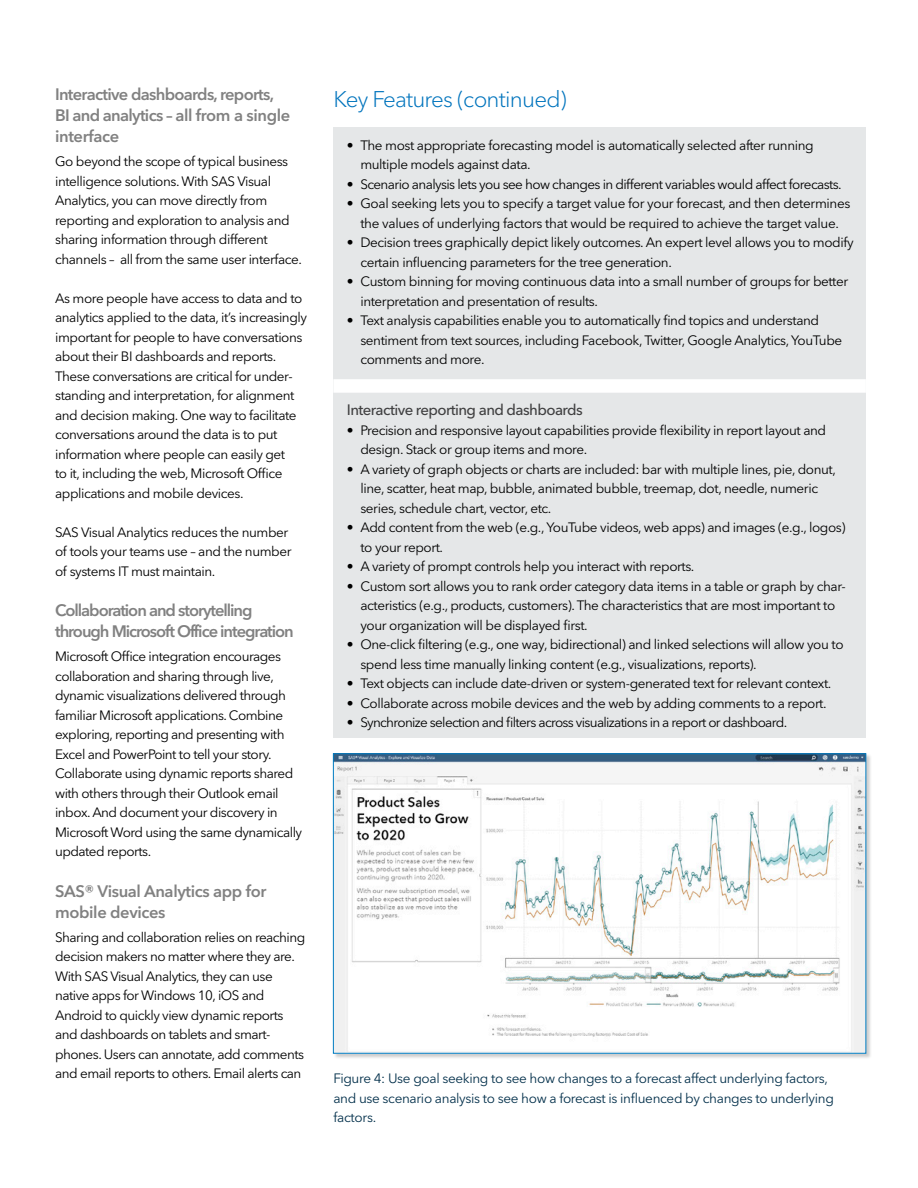
<style>
.page{position:relative;width:918px;height:1188px;background:#fff}
.page>*{position:absolute;margin:0;border:0;box-sizing:border-box;transform-origin:0 0}
.Subhead-1_Cobalt{font:300 22.5px "Avenir Next W1 G";letter-spacing:-.035em;color:#0074bd}
.Subhead-2_Slate{font:600 16.5px/21px "Avenir Next W1 G";letter-spacing:-.04em;color:#818181}
.Subhead-2_Slate-2{font:600 16.5px/21px "Avenir Next W1 G";letter-spacing:-.06em;color:#818181}
.Key_Feature_Headline{font:500 15px "Avenir Next W1 G";letter-spacing:-.04em;color:#404041}
.Body{font:13.5px/19.5px "Avenir Next W1 G";letter-spacing:-.03em;color:#000}
.Figure_Caption_-_col{font:13.5px/19.5px "Avenir Next W1 G";letter-spacing:-.025em;color:#03304b}
.Body-2{font:13.5px "Avenir Next W1 G";letter-spacing:-.05em;color:#000}
</style>
<div class="page">
<div style="left:333px;top:128px;width:533px;height:610px;background:#e5e7e8"></div>
<div style="left:333px;top:379px;width:533px;height:14px;background:#fff"></div>
<div style="left:333px;top:753px;width:539px;height:306px;background:#000;opacity:.2"></div>
<img style="left:335px;top:755px;width:529px;height:297px">
<div style="left:333px;top:753px;width:533px;height:301px;border:1px solid #007cc2"></div>
<p class="Subhead-2_Slate" style="left:55px;top:84px;width:237px">Interactive dashboards, reports,<br>BI and analytics – all from a single interface</p>
<p class="Body" style="left:55px;top:152px;width:248px">Go beyond the scope of typical business intelligence solutions. With SAS Visual Analytics, you can move directly from reporting and exploration to analysis and sharing information through different channels – all from the same user interface.</p>
<p class="Body" style="left:55px;top:288px;width:253px">As more people have access to data and to analytics applied to the data, it’s increasingly important for people to have conversations about their BI dashboards and reports.<br>These conversations are critical for under&shy;standing and interpretation, for alignment and decision making. One way to facilitate conversations around the data is to put information where people can easily get<br>to it, including the web, Microsoft Office applications and mobile devices.</p>
<p class="Body" style="left:55px;top:522px;width:238px">SAS Visual Analytics reduces the number of tools your teams use – and the number of systems IT must maintain.</p>
<p class="Subhead-2_Slate-2" style="left:55px;top:600px;width:240px">Collaboration and storytelling through Microsoft Office integration</p>
<p class="Body" style="left:55px;top:647px;width:249px">Microsoft Office integration encourages collaboration and sharing through live, dynamic visualizations delivered through familiar Microsoft applications. Combine exploring, reporting and presenting with Excel and PowerPoint to tell your story.<br>Collaborate using dynamic reports shared with others through their Outlook email inbox. And document your discovery in Microsoft Word using the same dynamically updated reports.</p>
<p class="Subhead-2_Slate" style="left:55px;top:880px;width:213px">SAS® Visual Analytics app for mobile devices</p>
<p class="Body" style="left:55px;top:927px;width:252px">Sharing and collaboration relies on reaching decision makers no matter where they are.<br>With SAS Visual Analytics, they can use native apps for Windows 10, iOS and Android to quickly view dynamic reports and dashboards on tablets and smart&shy;phones. Users can annotate, add comments and email reports to others. Email alerts can</p>
<p class="Subhead-1_Cobalt" style="left:333px;top:86px;width:235px">Key Features (continued)</p>
<p class="Body" style="left:360px;top:135px;width:455px;text-indent:-14px">• The most appropriate forecasting model is automatically selected after running multiple models against data.</p>
<p class="Body" style="left:347px;top:174px;width:496px">• Scenario analysis lets you see how changes in different variables would affect forecasts.</p>
<p class="Body" style="left:347px;top:194px;width:505px;text-align:center">• Goal seeking lets you to specify a target value for your forecast, and then determines the values of underlying factors that would be required to achieve the target value.</p>
<p class="Body" style="left:360px;top:233px;width:495px;text-indent:-14px">• Decision trees graphically depict likely outcomes. An expert level allows you to modify certain influencing parameters for the tree generation.</p>
<p class="Body" style="left:360px;top:272px;width:489px;text-indent:-14px">• Custom binning for moving continuous data into a small number of groups for better interpretation and presentation of results.</p>
<p class="Body" style="left:360px;top:311px;width:483px;text-indent:-14px">• Text analysis capabilities enable you to automatically find topics and understand sentiment from text sources, including Facebook, Twitter, Google Analytics, YouTube comments and more.</p>
<p class="Key_Feature_Headline" style="left:347px;top:401px;width:237px">Interactive reporting and dashboards</p>
<p class="Body" style="left:360px;top:420px;width:467px;text-indent:-14px">• Precision and responsive layout capabilities provide flexibility in report layout and design. Stack or group items and more.</p>
<p class="Body" style="left:360px;top:459px;width:477px;text-indent:-14px">• A variety of graph objects or charts are included: bar with multiple lines, pie, donut, line, scatter, heat map, bubble, animated bubble, treemap, dot, needle, numeric series, schedule chart, vector, etc.</p>
<p class="Body" style="left:360px;top:518px;width:487px;text-indent:-14px">• Add content from the web (e.g., YouTube videos, web apps) and images (e.g., logos) to your report.</p>
<p class="Body" style="left:347px;top:557px;width:349px">• A variety of prompt controls help you interact with reports.</p>
<p class="Body" style="left:360px;top:576px;width:487px;text-indent:-14px">• Custom sort allows you to rank order category data items in a table or graph by char&shy;acteristics (e.g., products, customers). The characteristics that are most important to your organization will be displayed first.</p>
<p class="Body" style="left:360px;top:635px;width:485px;text-indent:-14px">• One-click filtering (e.g., one way, bidirectional) and linked selections will allow you to spend less time manually linking content (e.g., visualizations, reports).</p>
<p class="Body" style="left:347px;top:674px;width:486px">• Text objects can include date-driven or system-generated text for relevant context.</p>
<p class="Body" style="left:347px;top:693px;width:481px">• Collaborate across mobile devices and the web by adding comments to a report.</p>
<p class="Body-2" style="left:347px;top:714px;width:442px">• Synchronize selection and filters across visualizations in a report or dashboard.</p>
<p class="Figure_Caption_-_col" style="left:333px;top:1069px;width:502px">Figure 4: Use goal seeking to see how changes to a forecast affect underlying factors, and use scenario analysis to see how a forecast is influenced by changes to underlying factors.</p>
</div>
